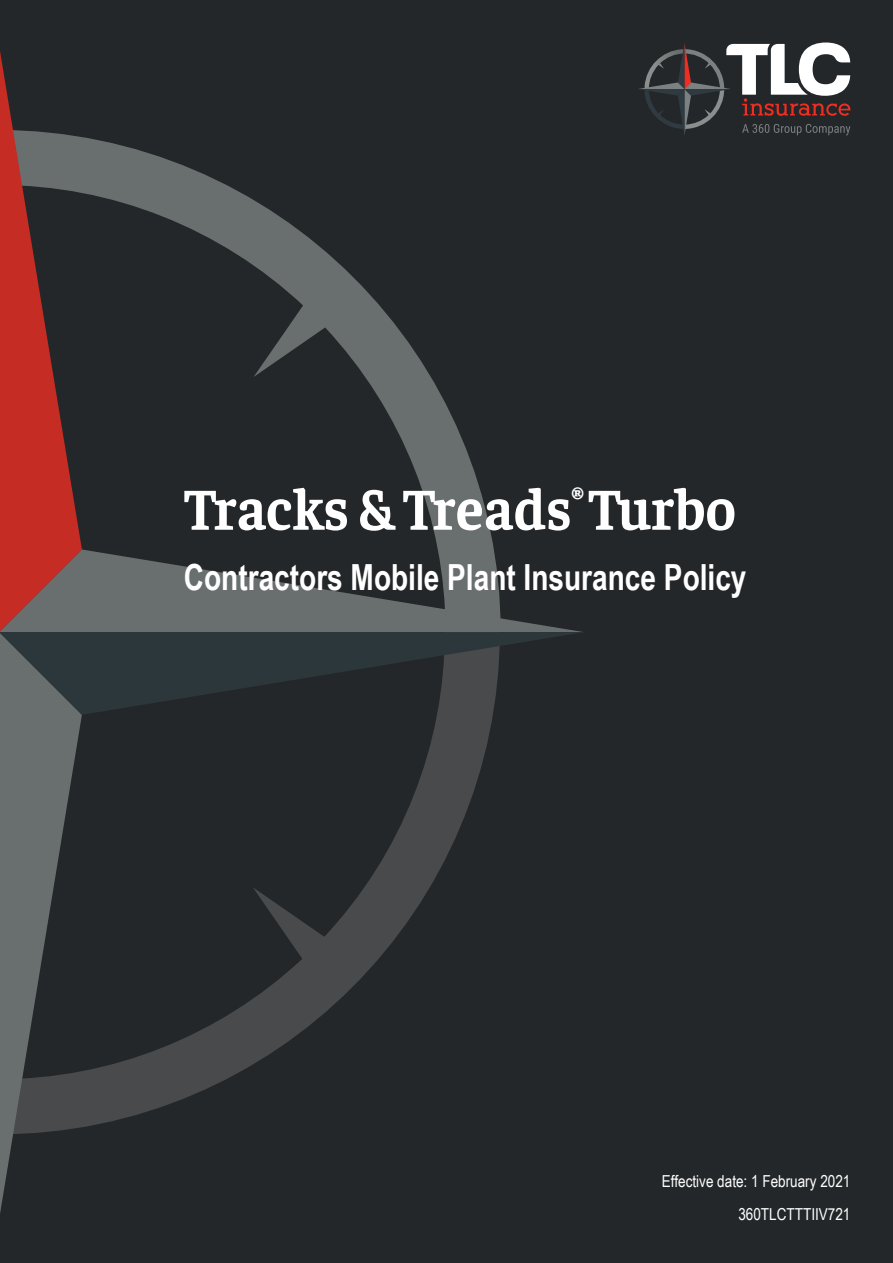
<style>
.page{position:relative;width:893px;height:1263px;background:#242729}
.page>*{position:absolute;margin:0;border:0;box-sizing:border-box;transform-origin:0 0}
.t1{font:700 60px "Faustina";color:#fff;scale:.95 1}
.t2{font:700 36px "Arial Narrow";color:#fff;scale:.95 1}
.t3{font:700 21px "Faustina";color:#fff;scale:.95 1}
.t4{font:16.5px "Arial Narrow";color:#fff}
</style>
<div class="page">
<svg style="left:82px;top:715px;width:411px;height:412px"></svg>
<svg style="left:82px;top:137px;width:412px;height:412px"></svg>
<svg style="left:0;top:51px;width:82px;height:498px"></svg>
<svg style="left:0;top:715px;width:82px;height:498px;fill:#686d6d"></svg>
<svg style="left:0;top:549px;width:582px;height:83px;fill:#696e6e"></svg>
<svg style="left:0;top:632px;width:583px;height:83px;fill:#2c373c"></svg>
<svg style="left:639px;top:43px;width:211px;height:93px"></svg>
<p class="t3" style="left:571px;top:482px;width:16px">®</p>
<p class="t1" style="left:184px;top:467px;width:582px">Tracks &amp; Treads Turbo</p>
<p class="t2" style="left:184px;top:550px;width:594px">Contractors Mobile Plant Insurance Policy</p>
<p class="t4" style="left:662px;top:1169px;width:190px">Effective date: 1 February 2021</p>
<p class="t4" style="left:738px;top:1202px;width:114px">360TLCTTTIIV721</p>
</div>
